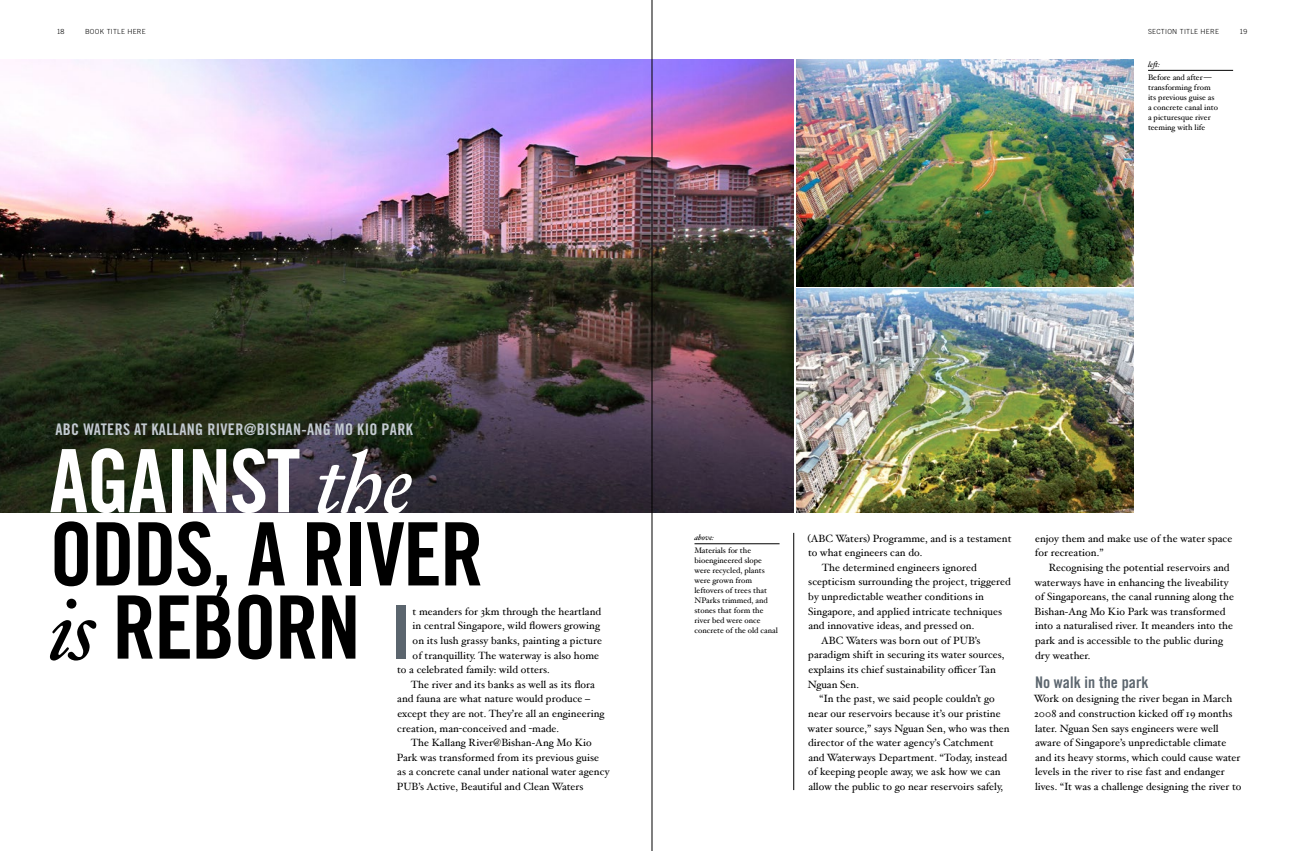
<style>
.page{position:relative;width:1304px;height:851px;background:#fff}
.page>*{position:absolute;margin:0;border:0;box-sizing:border-box;transform-origin:0 0}
.t1{font:87.5px/73.1px "Trade Gothic Bold Cond Twenty";letter-spacing:-.02em;color:#000}
.t2{font:74.6px "Trade Gothic Bold Cond Twenty";color:#5b656e}
.t3{font:16px "Trade Gothic Bold Cond Twenty";letter-spacing:.02em;color:#c3cad1}
.t4{font:16px "Trade Gothic Bold Cond Twenty";letter-spacing:.005em;color:#5b656e}
.t5{font:10.5px/14.6px "Hoefler Text";letter-spacing:.005em;color:#000}
.t6{font:8px/10px "Hoefler Text";color:#000}
.t7{font:italic 8px "Hoefler Text";color:#000}
.t8{font:300 7px "Trade Gothic";letter-spacing:.04em;color:#000}
.s1{color:#fff}
.s2{font-family:"Hoefler Text";font-style:italic;color:#fff}
.s3{font-family:"Hoefler Text";font-style:italic}
</style>
<div class="page">
<img style="left:0;top:60px;width:794px;height:452px">
<img style="left:797px;top:60px;width:337px;height:226px">
<img style="left:797px;top:288px;width:337px;height:224px">
<hr style="left:793px;top:532px;width:1px;height:258px;background:#000">
<hr style="left:694px;top:543px;width:86px;height:1px;background:#000">
<hr style="left:1148px;top:70px;width:85px;height:1px;background:#000">
<hr style="left:652px;top:0;width:1px;height:850px;background:#000">
<p class="t8" style="left:57px;top:27px;width:9px">18</p>
<p class="t8" style="left:85px;top:27px;width:27px">BOOK TITLE</p>
<p class="t8" style="left:127px;top:27px;width:11px">HERE</p>
<p class="t8" style="left:1148px;top:27px;width:72px">SECTION TITLE HERE</p>
<p class="t8" style="left:1239px;top:27px;width:9px">19</p>
<p class="t7" style="left:1148px;top:59px;width:13px">left:</p>
<p class="t6" style="left:1148px;top:72px;width:71px">Before and after— transforming from its previous guise as a concrete canal into a picturesque river teeming with life</p>
<h3 class="t3" style="left:56px;top:419px;width:359px">ABC WATERS AT KALLANG RIVER@BISHAN-ANG MO KIO PARK</h3>
<h1 class="t1" style="left:49px;top:444px;width:436px"><span class="s1">AGAINST</span> <span class="s2">the<br></span>ODDS, A RIVER <span class="s3">is</span> REBORN</h1>
<h2 class="t2" style="left:391px;top:586px;width:22px">I</h2>
<p class="t5" style="left:413px;top:603px;width:190px">t meanders for 3km through the heartland</p>
<p class="t5" style="left:413px;top:618px;width:189px">in central Singapore, wild flowers growing</p>
<p class="t5" style="left:413px;top:633px;width:191px">on its lush grassy banks, painting a picture</p>
<p class="t5" style="left:413px;top:647px;width:188px">of tranquillity. The waterway is also home</p>
<p class="t5" style="left:397px;top:662px;width:154px">to a celebrated family: wild otters.</p>
<p class="t5" style="left:411px;top:676px;width:186px">The river and its banks as well as its flora</p>
<p class="t5" style="left:397px;top:691px;width:194px">and fauna are what nature would produce –</p>
<p class="t5" style="left:397px;top:706px;width:209px">except they are not. They’re all an engineering</p>
<p class="t5" style="left:397px;top:720px;width:163px">creation, man-conceived and -made.</p>
<p class="t5" style="left:411px;top:735px;width:183px">The Kallang River@Bishan-Ang Mo Kio</p>
<p class="t5" style="left:397px;top:749px;width:204px">Park was transformed from its previous guise</p>
<p class="t5" style="left:397px;top:764px;width:214px">as a concrete canal under national water agency</p>
<p class="t5" style="left:397px;top:779px;width:188px">PUB’s Active, Beautiful and Clean Waters</p>
<p class="t7" style="left:694px;top:532px;width:21px">above:</p>
<p class="t6" style="left:694px;top:545px;width:85px">Materials for the bioengineered slope were recycled, plants were grown from leftovers of trees that<br>NParks trimmed, and stones that form the river bed were once concrete of the old canal</p>
<p class="t5" style="left:808px;top:530px;width:205px">(ABC Waters) Programme, and is a testament</p>
<p class="t5" style="left:808px;top:545px;width:116px">to what engineers can do.</p>
<p class="t5" style="left:822px;top:560px;width:157px">The determined engineers ignored</p>
<p class="t5" style="left:808px;top:574px;width:204px">scepticism surrounding the project, triggered</p>
<p class="t5" style="left:808px;top:589px;width:177px">by unpredictable weather conditions in</p>
<p class="t5" style="left:808px;top:603px;width:195px">Singapore, and applied intricate techniques</p>
<p class="t5" style="left:808px;top:618px;width:167px">and innovative ideas, and pressed on.</p>
<p class="t5" style="left:821px;top:633px;width:161px">ABC Waters was born out of PUB’s</p>
<p class="t5" style="left:808px;top:647px;width:198px">paradigm shift in securing its water sources,</p>
<p class="t5" style="left:808px;top:662px;width:189px">explains its chief sustainability officer Tan</p>
<p class="t5" style="left:808px;top:676px;width:53px">Nguan Sen.</p>
<p class="t5" style="left:819px;top:691px;width:177px">“In the past, we said people couldn’t go</p>
<p class="t5" style="left:808px;top:705px;width:194px">near our reservoirs because it’s our pristine</p>
<p class="t5" style="left:808px;top:720px;width:203px">water source,” says Nguan Sen, who was then</p>
<p class="t5" style="left:808px;top:735px;width:187px">director of the water agency’s Catchment</p>
<p class="t5" style="left:808px;top:749px;width:200px">and Waterways Department. “Today, instead</p>
<p class="t5" style="left:808px;top:764px;width:194px">of keeping people away, we ask how we can</p>
<p class="t5" style="left:808px;top:778px;width:196px">allow the public to go near reservoirs safely,</p>
<p class="t5" style="left:1035px;top:530px;width:199px">enjoy them and make use of the water space for recreation.”</p>
<p class="t5" style="left:1035px;top:560px;width:201px;text-indent:14px">Recognising the potential reservoirs and waterways have in enhancing the liveability of Singaporeans, the canal running along the Bishan-Ang Mo Kio Park was transformed into a naturalised river. It meanders into the park and is accessible to the public during dry weather.</p>
<h3 class="t4" style="left:1035px;top:672px;width:115px">No walk in the park</h3>
<p class="t5" style="left:1034px;top:691px;width:209px">Work on designing the river began in March 2008 and construction kicked off 19 months later. Nguan Sen says engineers were well aware of Singapore’s unpredictable climate and its heavy storms, which could cause water levels in the river to rise fast and endanger lives. “It was a challenge designing the river to</p>
</div>
